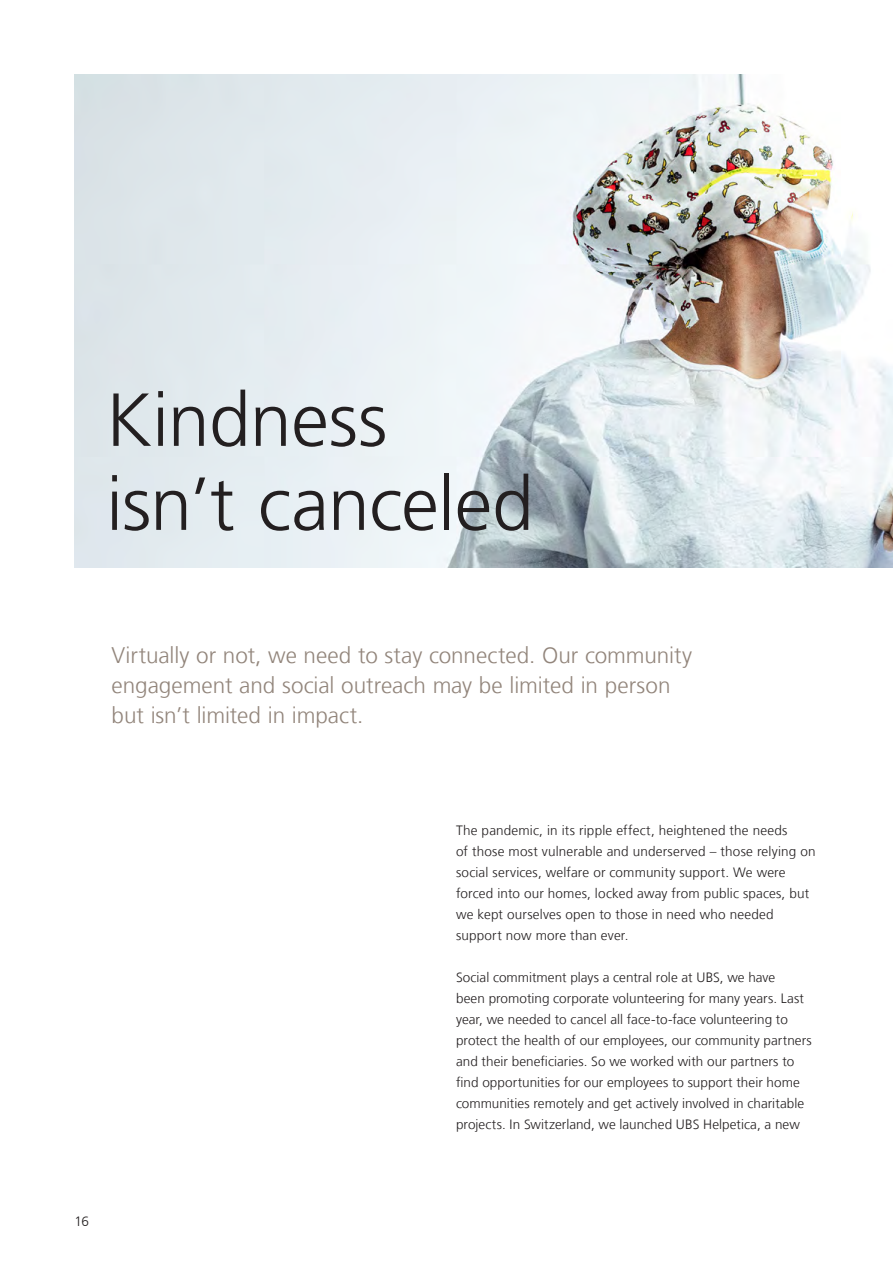
<style>
.page{position:relative;width:893px;height:1263px;background:#fff}
.page>*{position:absolute;margin:0;border:0;box-sizing:border-box;transform-origin:0 0}
.Title_on-photos_no-a{font:300 75px/84px "Frutiger LT Com";letter-spacing:-.005em;color:#231f20}
.Lead{font:300 22.5px/30px "Frutiger LT Com";color:#92857b}
.body{font:300 13.5px/21px "Frutiger LT Com";letter-spacing:.005em;color:#231f20}
</style>
<div class="page">
<img style="left:74px;top:74px;width:819px;height:493px">
<p class="Title_on-photos_no-a" style="left:106px;top:378px;width:429px">Kindness isn’t canceled</p>
<p class="Lead" style="left:112px;top:640px;width:582px">Virtually or not, we need to stay connected. Our community engagement and social outreach may be limited in person but isn’t limited in impact.</p>
<p class="body" style="left:74px;top:1211px;width:16px">16</p>
<p class="body" style="left:456px;top:820px;width:361px">The pandemic, in its ripple effect, heightened the needs<br>of those most vulnerable and underserved – those relying on social services, welfare or community support. We were forced into our homes, locked away from public spaces, but we kept ourselves open to those in need who needed support now more than ever.</p>
<p class="body" style="left:456px;top:967px;width:357px">Social commitment plays a central role at UBS, we have<br>been promoting corporate volunteering for many years. Last year, we needed to cancel all face-to-face volunteering to protect the health of our employees, our community partners and their beneficiaries. So we worked with our partners to find -opportunities for our employees to support their home communities remotely and get actively involved in charitable projects. In Switzerland, we launched UBS Helpetica, a new</p>
</div>
